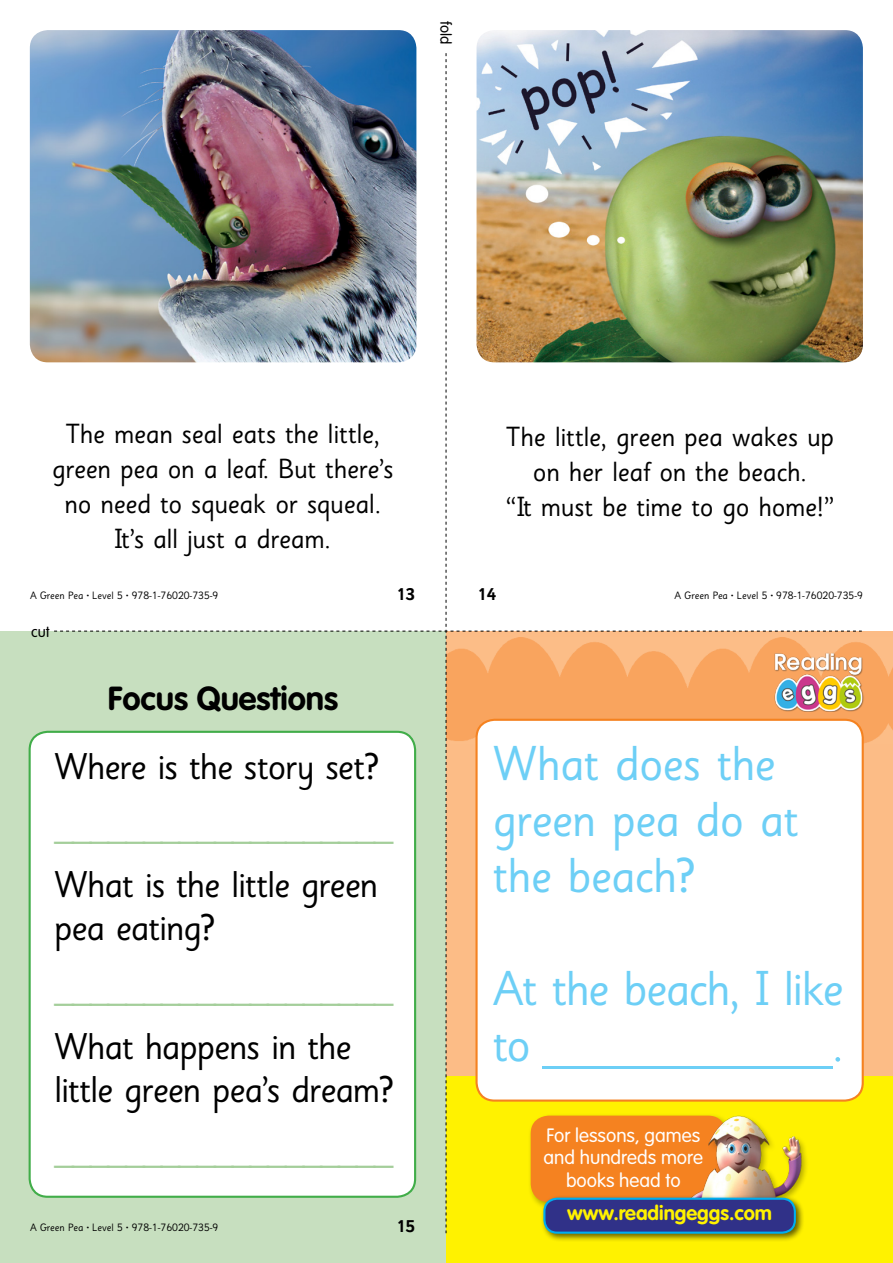
<style>
.page{position:relative;width:893px;height:1263px;background:#fff}
.page>*{position:absolute;margin:0;border:0;box-sizing:border-box;transform-origin:0 0}
.t1{font:50.85px "Sassoon Sans";color:#6dcff6}
.t2{font:48.75px/56.2px "Sassoon Sans";letter-spacing:-.02em;color:#6dcff6}
.t3{font:40.35px "Sassoon Sans";color:#a4ce9a}
.t4{font:37.05px/43.5px "Sassoon Sans";letter-spacing:-.035em;color:#000}
.t5{font:700 32.85px "VAG Rounded";color:#000}
.t6{font:27.6px/35px "Sassoon Sans";letter-spacing:-.015em;color:#000;text-align:center}
.t7{font:700 20.1px "VAG Rounded";color:#fff200}
.t8{font:300 19.05px/22.4px "VAG Rounded";color:#fff;text-align:center}
.t9{font:700 16.95px "Sassoon Sans";color:#000}
.t10{font:300 15px "VAG Rounded";color:#000}
.t11{font:10.65px "Sassoon Sans";color:#000}
.s1{font-family:"Sassoon Sans Alt"}
.s2{font-size:48.75px}
</style>
<div class="page">
<img style="left:30px;top:30px;width:386px;height:332px">
<div style="left:0;top:631px;width:446px;height:632px;background:#c7dfbf"></div>
<div style="left:30px;top:732px;width:385px;height:465px;background:#fff;border-radius:18px"></div>
<img style="left:477px;top:30px;width:386px;height:321px">
<div style="left:446px;top:631px;width:447px;height:632px;background:#fcbc86"></div>
<div style="left:446px;top:1076px;width:447px;height:187px;background:#fff200"></div>
<img style="left:862px;top:643px;width:31px;height:100px">
<div style="left:540px;top:1195px;width:265px;height:47px;background:#000;opacity:.6"></div>
<div style="left:543px;top:1197px;width:253px;height:37px;border:2px solid #00aeef;border-radius:13px"></div>
<img style="left:862px;top:652px;width:2px;height:60px">
<img style="left:54px;top:53px;width:808px;height:1180px">
<p class="t10" style="left:454px;top:21px;width:25px;rotate:90deg">fold</p>
<p class="t6" style="left:52px;top:417px;width:343px">The mean seal eats the little, green pea on a lea<span class="s1">f</span>. But there’s no need to squeak or squeal.<br><span class="s1">I</span>t’s all just a dream.</p>
<p class="t11" style="left:30px;top:589px;width:190px">A Green Pea • Level 5 • 978-1-76020-735-9</p>
<p class="t9" style="left:396px;top:584px;width:20px">13</p>
<p class="t10" style="left:31px;top:623px;width:20px">cut</p>
<p class="t5" style="left:108px;top:679px;width:232px">Focus Questions</p>
<h3 class="t4" style="left:54px;top:745px;width:327px">Where is the story set?</h3>
<h3 class="t3" style="left:54px;top:800px;width:341px">___________________</h3>
<h3 class="t4" style="left:54px;top:863px;width:326px">What is the little green pea eating?</h3>
<h3 class="t3" style="left:54px;top:961px;width:341px">___________________</h3>
<h3 class="t4" style="left:54px;top:1025px;width:342px">What happens in the little green pea’s dream?</h3>
<h3 class="t3" style="left:54px;top:1123px;width:341px">___________________</h3>
<p class="t11" style="left:30px;top:1220px;width:190px">A Green Pea • Level 5 • 978-1-76020-735-9</p>
<p class="t9" style="left:396px;top:1215px;width:20px">15</p>
<p class="t6" style="left:506px;top:420px;width:330px">The little, green pea wakes up on her lea<span class="s1">f</span> on the beach.<br>“<span class="s1">I</span>t must be time to go home!”</p>
<p class="t9" style="left:478px;top:584px;width:20px">14</p>
<p class="t11" style="left:675px;top:589px;width:190px">A Green Pea • Level 5 • 978-1-76020-735-9</p>
<h2 class="t2" style="left:493px;top:736px;width:308px">What does the green pea do at the beach?</h2>
<h2 class="t2" style="left:493px;top:961px;width:353px">At the beach, <span class="s1">I</span> like</h2>
<h1 class="t1" style="left:493px;top:1013px;width:353px"><span class="s2">to</span> ____________.</h1>
<p class="t8" style="left:543px;top:1124px;width:161px">For lessons, games and hundreds more books head to</p>
<p class="t7" style="left:567px;top:1201px;width:206px">www.readingeggs.com</p>
</div>
